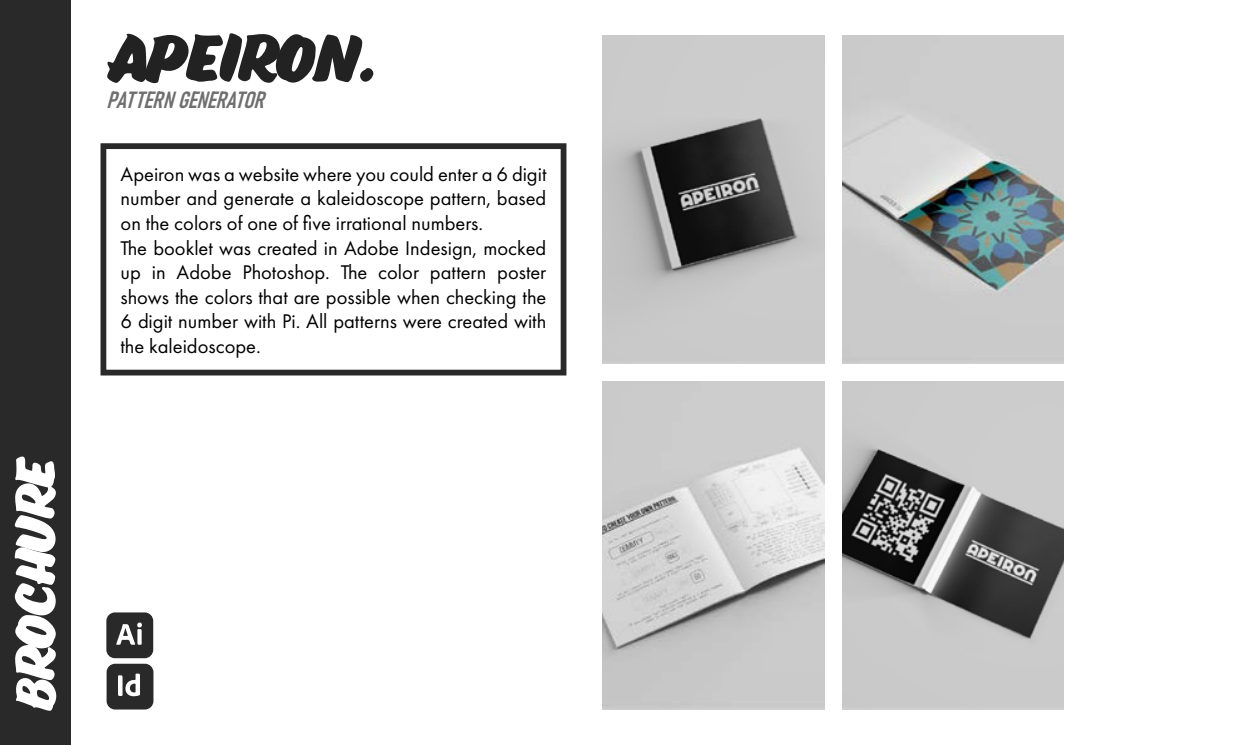
<style>
.page{position:relative;width:1241px;height:745px;background:#fff}
.page>*{position:absolute;margin:0;border:0;box-sizing:border-box;transform-origin:0 0}
.t1{font:60.38px "Eds Market Bold Slant";color:#222}
.t2{font:50.5px "Eds Market Bold Slant";color:#fff}
.t3{font:italic 23.12px "Bahnschrift";color:#706f6f}
.t4{font:20.5px/24.6px "Futura PT";color:#000}
</style>
<div class="page">
<div style="left:0;top:0;width:71px;height:744px;background:#292929"></div>
<svg style="left:100px;top:143px;width:467px;height:233px"></svg>
<div style="left:106px;top:612px;width:47px;height:45px;background:#292929;border-radius:8px"></div>
<svg style="left:116px;top:622px;width:26px;height:23px"></svg>
<div style="left:107px;top:663px;width:46px;height:46px;background:#292929;border-radius:8px"></div>
<svg style="left:118px;top:673px;width:22px;height:23px"></svg>
<img style="left:842px;top:381px;width:221px;height:328px">
<img style="left:602px;top:381px;width:222px;height:328px">
<img style="left:842px;top:35px;width:221px;height:328px">
<img style="left:602px;top:35px;width:222px;height:328px">
<h2 class="t2" style="left:7px;top:709px;width:255px;rotate:-90deg">BROCHURE</h2>
<h1 class="t1" style="left:107px;top:25px;width:268px">APEIRON.</h1>
<p class="t3" style="left:107px;top:82px;width:167px">PATTERNGENERATOR</p>
<p class="t4" style="left:121px;top:161px;width:427px">Apeiron was a website where you could enter a 6 digit number and generate a kaleidoscope pattern, based on the colors of one of five irrational numbers.<br>The booklet was created in Adobe Indesign, mocked up in Adobe Photoshop. The color pattern poster shows the colors that are possible when checking the 6 digit number with Pi. All patterns were created with the kaleidoscope.</p>
</div>
